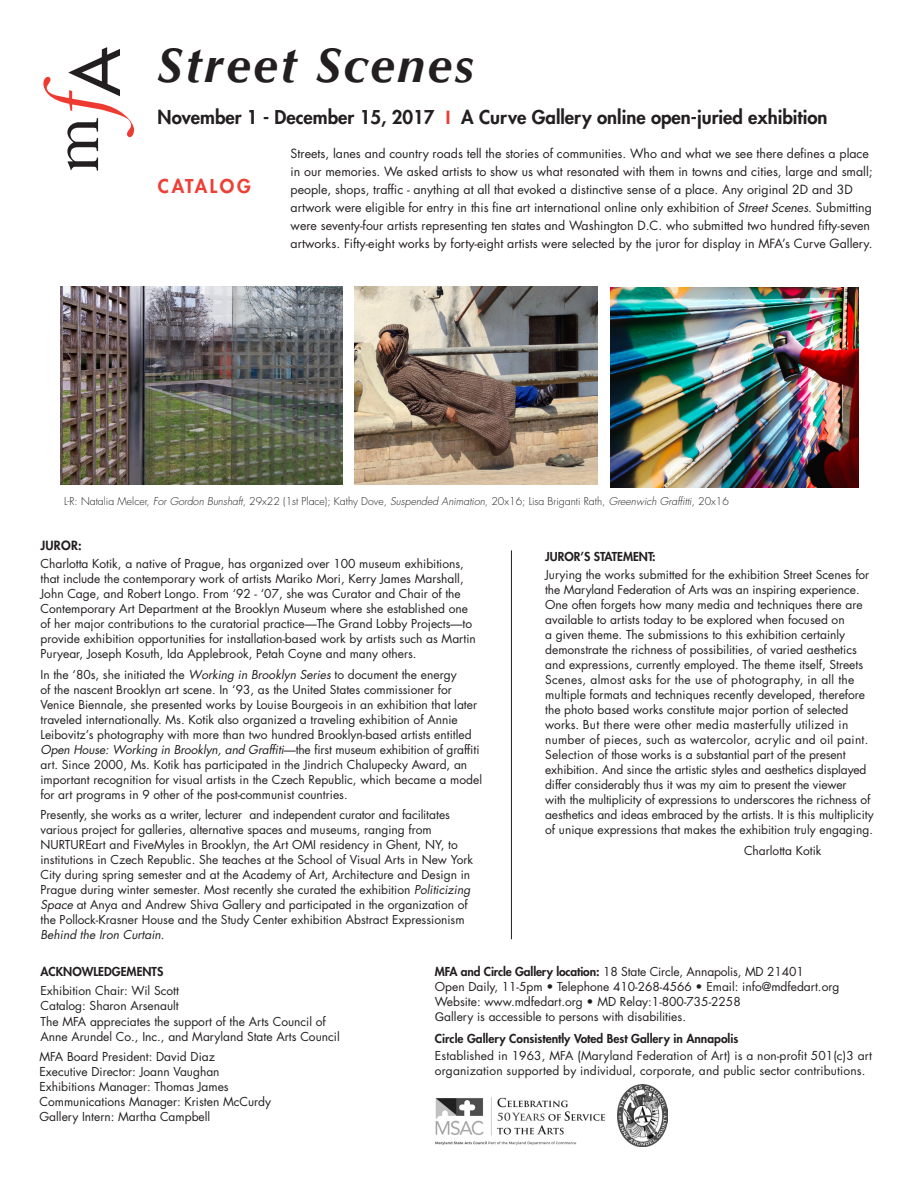
<style>
.page{position:relative;width:918px;height:1188px;background:#fff}
.page>*{position:absolute;margin:0;border:0;box-sizing:border-box;transform-origin:0 0}
.t1{font:italic 700 49.5px "Optima";letter-spacing:.05em;color:#231f20}
.t2{font:800 18.6px "Futura";color:#231f20}
.t3{font:800 18.6px "Futura";letter-spacing:.14em;color:#ee3f34}
.t4{font:12.3px/18px "Futura";color:#231f20}
.t5{font:800 12.3px "Futura";letter-spacing:.02em;color:#231f20}
.t6{font:12px/15px "Futura";color:#231f20}
.t7{font:800 12px "Futura";color:#231f20}
.t8{font:300 10.5px "Futura";color:#231f20}
.s1{font-family:"Arial";font-weight:700;color:#ee3b32}
.s2{font-style:italic}
.s3{font-weight:800}
.s4{font-family:"Arial"}
</style>
<div class="page">
<svg style="left:43px;top:47px;width:91px;height:124px"></svg>
<img style="left:618px;top:1085px;width:50px;height:62px">
<img style="left:435px;top:1097px;width:171px;height:48px">
<img style="left:610px;top:287px;width:248px;height:200px">
<img style="left:61px;top:287px;width:281px;height:197px">
<img style="left:354px;top:287px;width:244px;height:197px">
<hr style="left:511px;top:550px;width:1px;height:389px;background:#231f20">
<p class="t1" style="left:157px;top:36px;width:318px">Street Scenes</p>
<p class="t2" style="left:158px;top:104px;width:671px">November 1 - December 15, 2017 <span class="s1">I</span> A Curve Gallery online open-juried exhibition</p>
<p class="t3" style="left:158px;top:174px;width:94px">CATALOG</p>
<p class="t4" style="left:291px;top:144px;width:584px">Streets, lanes and country roads tell the stories of communities. Who and what we see there defines a place in our memories. We asked artists to show us what resonated with them in towns and cities, large and small; people, shops, traffic - anything at all that evoked a distinctive sense of a place. Any original 2D and 3D artwork were eligible for entry in this fine art international online only exhibition of <span class="s2">Street Scenes</span>. Submitting were seventy-four artists representing ten states and Washington D.C. who submitted two hundred fifty-seven artworks. Fifty-eight works by forty-eight artists were selected by the juror for display in MFA’s Curve Gallery.</p>
<p class="t8" style="left:64px;top:494px;width:666px">L-R: Natalia Melcer, <span class="s2">For Gordon Bunshaft</span>, 29x22 (1st Place); Kathy Dove, <span class="s2">Suspended Animation</span>, 20x16; Lisa Briganti Rath, <span class="s2">Greenwich Graffitti,</span> 20x16</p>
<p class="t5" style="left:40px;top:537px;width:43px">JUROR:</p>
<p class="t6" style="left:40px;top:556px;width:437px">Charlotta Kotik, a native of Prague, has organized over 100 museum exhibitions, that include the contemporary work of artists Mariko Mori, Kerry James Marshall, John Cage, and Robert Longo. From ‘92 - ‘07, she was Curator and Chair of the Contemporary Art Department at the Brooklyn Museum where she established one of her major contributions to the curatorial practice—The Grand Lobby Projects—to provide exhibition opportunities for installation-based work by artists such as Martin Puryear, Joseph Kosuth, Ida Applebrook, Petah Coyne and many others.</p>
<p class="t6" style="left:40px;top:666px;width:443px">In the ‘80s, she initiated the <span class="s2">Working in Brooklyn Series</span> to document the energy<br>of the nascent Brooklyn art scene. In ‘93, as the United States commissioner for Venice Biennale, she presented works by Louise Bourgeois in an exhibition that later traveled internationally. Ms. Kotik also organized a traveling exhibition of Annie Leibovitz’s photography with more than two hundred Brooklyn-based artists entitled <span class="s2">Open House: Working in Brooklyn, and Graffiti</span>—the first museum exhibition of graffiti art. Since 2000, Ms. Kotik has participated in the Jindrich Chalupecky Award, an important recognition for visual artists in the Czech Republic, which became a model for art programs in 9 other of the post-communist countries.</p>
<p class="t6" style="left:40px;top:807px;width:434px">Presently, she works as a writer, lecturer and independent curator and facilitates various project for galleries, alternative spaces and museums, ranging from NURTUREart and FiveMyles in Brooklyn, the Art OMI residency in Ghent, NY, to institutions in Czech Republic. She teaches at the School of Visual Arts in New York City during spring semester and at the Academy of Art, Architecture and Design in Prague during winter semester. Most recently she curated the exhibition <span class="s2">Politicizing Space</span> at Anya and Andrew Shiva Gallery and participated in the organization of the Pollock-Krasner House and the Study Center exhibition Abstract Expressionism <span class="s2">Behind the Iron Curtain</span>.</p>
<p class="t7" style="left:545px;top:549px;width:112px">JUROR’S STATEMENT:</p>
<p class="t6" style="left:545px;top:567px;width:330px">Jurying the works submitted for the exhibition Street Scenes for the Maryland Federation of Arts was an inspiring experience.<br>One often forgets how many media and techniques there are available to artists today to be explored when focused on<br>a given theme. The submissions to this exhibition certainly demonstrate the richness of possibilities, of varied aesthetics and expressions, currently employed. The theme itself, Streets Scenes, almost asks for the use of photography, in all the multiple formats and techniques recently developed, therefore the photo based works constitute major portion of selected works. But there were other media masterfully utilized in number of pieces, such as watercolor, acrylic and oil paint.<br>Selection of those works is a substantial part of the present exhibition. And since the artistic styles and aesthetics displayed differ considerably thus it was my aim to present the viewer<br>with the multiplicity of expressions to underscores the richness of aesthetics and ideas embraced by the artists. It is this multiplicity of unique expressions that makes the exhibition truly engaging.</p>
<p class="t6" style="left:744px;top:843px;width:79px">Charlotta Kotik</p>
<p class="t7" style="left:40px;top:964px;width:124px">ACKNOWLEDGEMENTS</p>
<p class="t6" style="left:40px;top:983px;width:140px">Exhibition Chair: Wil Scott</p>
<p class="t6" style="left:40px;top:998px;width:140px">Catalog: Sharon Arsenault</p>
<p class="t6" style="left:40px;top:1014px;width:287px">The MFA appreciates the support of the Arts Council of</p>
<p class="t6" style="left:40px;top:1029px;width:301px">Anne Arundel Co., Inc., and Maryland State Arts Council</p>
<p class="t6" style="left:39px;top:1049px;width:177px">MFA Board President: David Diaz</p>
<p class="t6" style="left:39px;top:1064px;width:182px">Executive Director: Joann Vaughan</p>
<p class="t6" style="left:39px;top:1079px;width:191px">Exhibitions Manager: Thomas James</p>
<p class="t6" style="left:39px;top:1094px;width:233px">Communications Manager: Kristen McCurdy</p>
<p class="t6" style="left:39px;top:1109px;width:172px">Gallery Intern: Martha Campbell</p>
<p class="t6" style="left:435px;top:963px;width:370px"><span class="s3">MFA and Circle Gallery location:</span> 18 State Circle, Annapolis, MD 21401</p>
<p class="t6" style="left:435px;top:978px;width:406px">Open Daily, 11-5pm • Telephone 410-268-4566 • Email: info@mdfedart.org</p>
<p class="t6" style="left:435px;top:993px;width:307px">Website: www.mdfedart.org • MD Relay:1-800-735-2258</p>
<p class="t6" style="left:435px;top:1008px;width:253px"><span class="s4">G</span>allery is accessible to persons with disabilities.</p>
<p class="t7" style="left:435px;top:1031px;width:305px">Circle Gallery Consistently Voted Best Gallery in Annapolis</p>
<p class="t6" style="left:435px;top:1048px;width:439px">Established in 1963, MFA (Maryland Federation of Art) is a non-profit 501(c)3 art organization supported by individual, corporate, and public sector contributions.</p>
</div>
